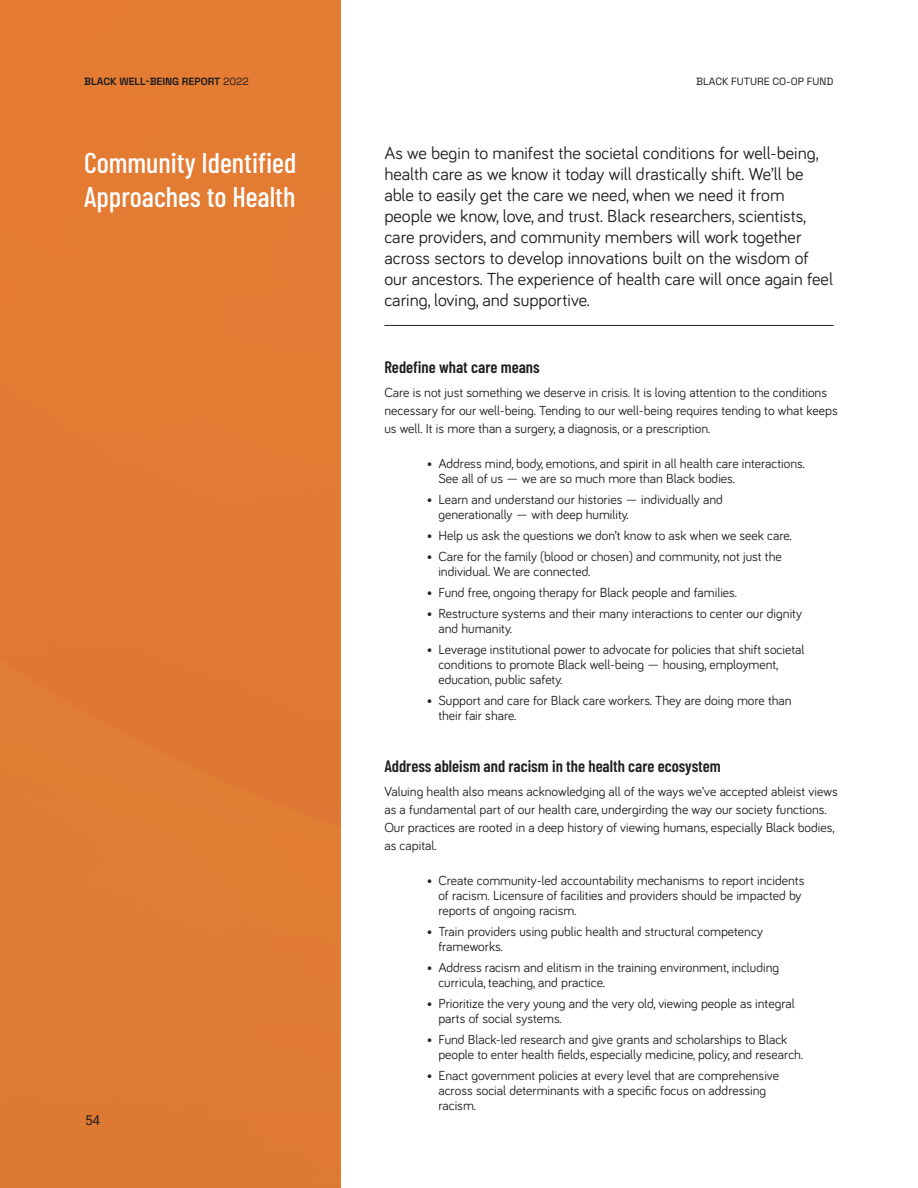
<style>
.page{position:relative;width:918px;height:1188px;background:#fff}
.page>*{position:absolute;margin:0;border:0;box-sizing:border-box;transform-origin:0 0}
.t1{font:500 28.5px/34.2px "Barlow Condensed";color:#fff}
.t2{font:18px/21px "Bariol";color:#231f20}
.t3{font:600 16.5px "Barlow Condensed";color:#231f20}
.t4{font:13.5px/15px "Bariol";color:#231f20}
.t5{font:13.5px "Roboto";color:#231f20}
.t6{font:300 10.5px "Space Grotesk";color:#231f20}
</style>
<div class="page">
<div style="left:0;top:0;width:340px;height:1188px;background:#e17b33"></div>
<hr style="left:384px;top:325px;width:450px;height:1px;background:#231f20">
<p class="t6" style="left:84px;top:73px;width:166px">BLACK WELL-BEING REPORT 2022</p>
<p class="t6" style="left:696px;top:73px;width:139px">BLACK FUTURE CO-OP FUND</p>
<h1 class="t1" style="left:84px;top:144px;width:214px">Community Identified<br>Approaches to Health</h1>
<p class="t2" style="left:384px;top:141px;width:450px">As we begin to manifest the societal conditions for well-being, health care as we know it today will drastically shift. We’ll be able to easily get the care we need, when we need it from people we know, love, and trust. Black researchers, scientists, care providers, and community members will work together across sectors to develop innovations built on the wisdom of our ancestors. The experience of health care will once again feel caring, loving, and supportive.</p>
<p class="t5" style="left:85px;top:1111px;width:17px">54</p>
<p class="t3" style="left:384px;top:355px;width:157px">Redefine what care means</p>
<p class="t4" style="left:384px;top:382px;width:455px;line-height:18px">Care is not just something we deserve in crisis. It is loving attention to the conditions necessary for our well-being. Tending to our well-being requires tending to what keeps us well. It is more than a surgery, a diagnosis, or a prescription.</p>
<p class="t4" style="left:438px;top:456px;width:368px;text-indent:-11px">• Address mind, body, emotions, and spirit in all health care interactions.<br>See all of us — we are so much more than Black bodies.</p>
<p class="t4" style="left:438px;top:492px;width:286px;text-indent:-11px">• Learn and understand our histories — individually and generationally — with deep humility.</p>
<p class="t4" style="left:427px;top:528px;width:366px">• Help us ask the questions we don’t know to ask when we seek care.</p>
<p class="t4" style="left:438px;top:549px;width:345px;text-indent:-11px">• Care for the family (blood or chosen) and community, not just the individual. We are connected.</p>
<p class="t4" style="left:427px;top:585px;width:311px">• Fund free, ongoing therapy for Black people and families.</p>
<p class="t4" style="left:438px;top:606px;width:365px;text-indent:-11px">• Restructure systems and their many interactions to center our dignity and humanity.</p>
<p class="t4" style="left:438px;top:642px;width:368px;text-indent:-11px">• Leverage institutional power to advocate for policies that shift societal conditions to promote Black well-being — housing, employment, education, public safety.</p>
<p class="t4" style="left:438px;top:693px;width:355px;text-indent:-11px">• Support and care for Black care workers. They are doing more than their fair share.</p>
<p class="t3" style="left:384px;top:754px;width:338px">Address ableism and racism in the health care ecosystem</p>
<p class="t4" style="left:384px;top:781px;width:455px;line-height:18px">Valuing health also means acknowledging all of the ways we’ve accepted ableist views as a fundamental part of our health care, undergirding the way our society functions.<br>Our practices are rooted in a deep history of viewing humans, especially Black bodies, as capital.</p>
<p class="t4" style="left:438px;top:873px;width:368px;text-indent:-11px">• Create community-led accountability mechanisms to report incidents of racism. Licensure of facilities and providers should be impacted by reports of ongoing racism.</p>
<p class="t4" style="left:438px;top:924px;width:326px;text-indent:-11px">• Train providers using public health and structural competency frameworks.</p>
<p class="t4" style="left:438px;top:960px;width:342px;text-indent:-11px">• Address racism and elitism in the training environment, including curricula, teaching, and practice.</p>
<p class="t4" style="left:438px;top:996px;width:358px;text-indent:-11px">• Prioritize the very young and the very old, viewing people as integral parts of social systems.</p>
<p class="t4" style="left:438px;top:1032px;width:366px;text-indent:-11px">• Fund Black-led research and give grants and scholarships to Black people to enter health fields, especially medicine, policy, and research.</p>
<p class="t4" style="left:438px;top:1068px;width:342px;text-indent:-11px">• Enact government policies at every level that are comprehensive across social determinants with a specific focus on addressing racism.</p>
</div>
